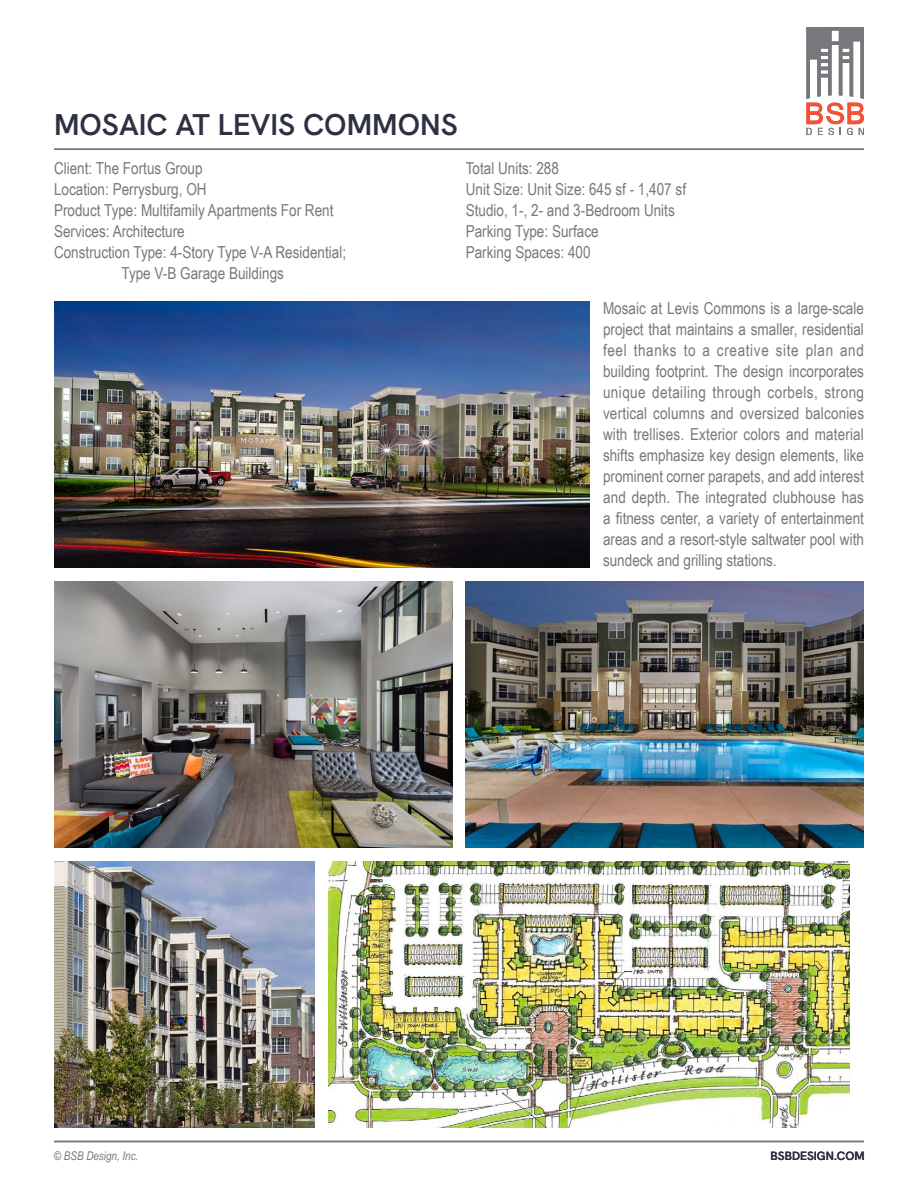
<style>
.page{position:relative;width:918px;height:1188px;background:#fff}
.page>*{position:absolute;margin:0;border:0;box-sizing:border-box;transform-origin:0 0}
.t1{font:600 30px "Hanken Grotesk";color:#2d3142}
.t2{font:16.5px/21px "Arial Narrow";color:#77787b}
.t3{font:italic 12px "Arial Narrow";color:#77787b}
.t4{font:600 12px "Hanken Grotesk";color:#2d3142}
</style>
<div class="page">
<img style="left:328px;top:861px;width:521px;height:267px">
<div style="left:808px;top:1108px;width:52px;height:24px;background:#fff"></div>
<img style="left:54px;top:302px;width:536px;height:266px">
<img style="left:466px;top:581px;width:398px;height:267px">
<img style="left:54px;top:861px;width:261px;height:266px">
<img style="left:54px;top:581px;width:398px;height:266px">
<hr style="left:54px;top:148px;width:810px;height:2px;background:#77787b">
<hr style="left:54px;top:1141px;width:810px;height:1px;background:#77787b">
<svg style="left:806px;top:27px;width:58px;height:108px"></svg>
<h1 class="t1" style="left:54px;top:105px;width:405px">MOSAIC AT LEVIS COMMONS</h1>
<p class="t2" style="left:54px;top:157px;width:150px">Client: The Fortus Group</p>
<p class="t2" style="left:54px;top:178px;width:154px">Location: Perrysburg, OH</p>
<p class="t2" style="left:54px;top:199px;width:281px">Product Type: Multifamily Apartments For Rent</p>
<p class="t2" style="left:54px;top:220px;width:132px">Services: Architecture</p>
<p class="t2" style="left:54px;top:241px;width:294px">Construction Type: 4-Story Type V-A Residential;</p>
<p class="t2" style="left:122px;top:262px;width:164px">Type V-B Garage Buildings</p>
<p class="t2" style="left:466px;top:157px;width:222px">Total Units: 288<br>Unit Size: Unit Size: 645 sf - 1,407 sf<br>Studio, 1-, 2- and 3-Bedroom Units<br>Parking Type: Surface<br>Parking Spaces: 400</p>
<p class="t2" style="left:603px;top:297px;width:263px;text-align:justify">Mosaic at Levis Commons is a large-scale project that maintains a smaller, residential feel thanks to a creative site plan and building footprint. The design incorporates unique detailing through corbels, strong vertical columns and oversized balconies with trellises. Exterior colors and material shifts emphasize key design elements, like prominent corner parapets, and add interest and depth. The integrated clubhouse has a fitness center, a variety of entertainment areas and a resort-style saltwater pool with sundeck and grilling stations.</p>
<p class="t3" style="left:54px;top:1148px;width:86px">© BSB Design, Inc.</p>
<p class="t4" style="left:771px;top:1149px;width:96px">BSBDESIGN.COM</p>
</div>
